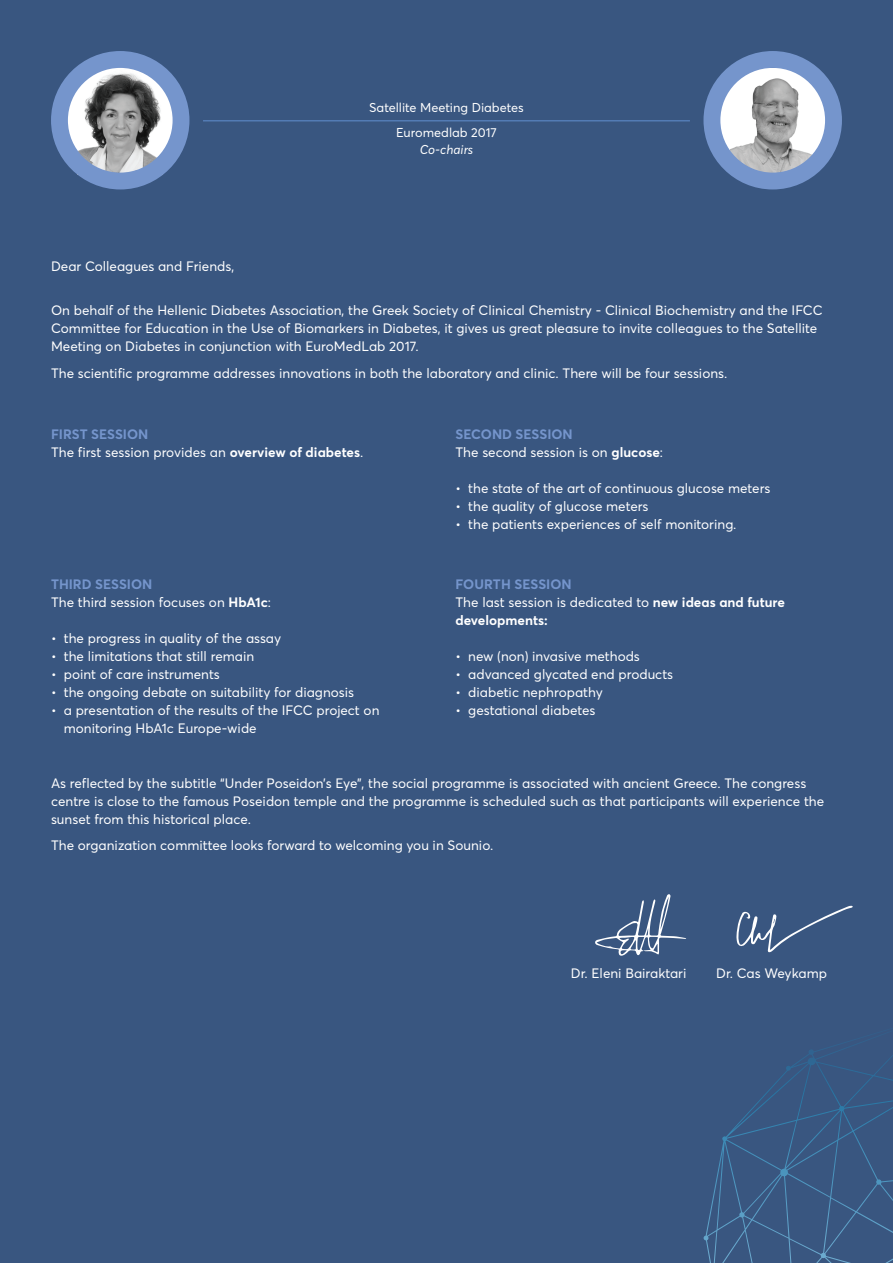
<style>
.page{position:relative;width:893px;height:1263px;background:#395680}
.page>*{position:absolute;margin:0;border:0;box-sizing:border-box;transform-origin:0 0}
.t1{font:13.5px/18px "Averta Std";color:#fff}
.t2{font:700 13.5px/18px "Averta Std";color:#fff}
.t3{font:12.75px/25px "Averta Std";color:#fff;text-align:center}
.t4{font:italic 12.75px "Averta Std";color:#fff}
.s1{font-weight:700;color:#7595cc}
.s2{font-weight:700}
.s3{color:#7595cc}
.s4{font-weight:400}
</style>
<div class="page">
<hr style="left:203px;top:120px;width:487px;height:1px;background:#5d88c6">
<svg style="left:51px;top:51px;width:138px;height:138px"></svg>
<svg style="left:703px;top:1041px;width:190px;height:222px"></svg>
<svg style="left:595px;top:894px;width:91px;height:62px"></svg>
<svg style="left:736px;top:906px;width:117px;height:47px"></svg>
<svg style="left:703px;top:51px;width:139px;height:138px"></svg>
<p class="t1" style="left:51px;top:257px;width:185px">Dear Colleagues and Friends,</p>
<p class="t3" style="left:369px;top:95px;width:156px">Satellite Meeting Diabetes<br>Euromedlab 2017</p>
<p class="t4" style="left:420px;top:141px;width:55px">Co-chairs</p>
<p class="t1" style="left:51px;top:301px;width:773px">On behalf of the Hellenic Diabetes Association, the Greek Society of Clinical Chemistry - Clinical Biochemistry and the IFCC<br>Committee for Education in the Use of Biomarkers in Diabetes, it gives us great pleasure to invite colleagues to the Satellite<br>Meeting on Diabetes in conjunction with EuroMedLab 2017.</p>
<p class="t1" style="left:51px;top:364px;width:678px">The scientific programme addresses innovations in both the laboratory and clinic. There will be four sessions.</p>
<p class="t1" style="left:51px;top:425px;width:314px"><span class="s1">FIRST SESSION<br></span>The first session provides an <span class="s2">overview of diabetes</span>.</p>
<p class="t1" style="left:51px;top:575px;width:222px"><span class="s1">THIRD SESSION<br></span>The third session focuses on <span class="s2">HbA1c</span>:</p>
<p class="t1" style="left:51px;top:629px;width:232px">• the progress in quality of the assay</p>
<p class="t1" style="left:51px;top:647px;width:205px">• the limitations that still remain</p>
<p class="t1" style="left:51px;top:665px;width:170px">• point of care instruments</p>
<p class="t1" style="left:51px;top:683px;width:305px">• the ongoing debate on suitability for diagnosis</p>
<p class="t1" style="left:64px;top:701px;width:317px;text-indent:-13px">• a presentation of the results of the IFCC project on monitoring HbA1c Europe-wide</p>
<p class="t1" style="left:455px;top:425px;width:209px"><span class="s1">SECOND SESSION<br></span>The second session is on <span class="s2">glucose</span>:</p>
<p class="t1" style="left:455px;top:479px;width:316px">• the state of the art of continuous glucose meters</p>
<p class="t1" style="left:455px;top:497px;width:195px">• the quality of glucose meters</p>
<p class="t1" style="left:455px;top:515px;width:283px">• the patients experiences of self monitoring.</p>
<p class="t2" style="left:455px;top:575px;width:331px"><span class="s3">FOURTH SESSION<br></span><span class="s4">The last session is dedicated to</span> new ideas and future developments:</p>
<p class="t1" style="left:455px;top:647px;width:186px">• new (non) invasive methods</p>
<p class="t1" style="left:455px;top:665px;width:219px">• advanced glycated end products</p>
<p class="t1" style="left:455px;top:683px;width:149px">• diabetic nephropathy</p>
<p class="t1" style="left:455px;top:701px;width:142px">• gestational diabetes</p>
<p class="t1" style="left:51px;top:774px;width:775px">As reflected by the subtitle “Under Poseidon’s Eye”, the social programme is associated with ancient Greece. The congress centre is close to the famous Poseidon temple and the programme is scheduled such as that participants will experience the sunset from this historical place.</p>
<p class="t1" style="left:51px;top:836px;width:444px">The organization committee looks forward to welcoming you in Sounio.</p>
<p class="t1" style="left:571px;top:964px;width:117px">Dr. Eleni Bairaktari</p>
<p class="t1" style="left:716px;top:964px;width:112px">Dr. Cas Weykamp</p>
</div>
